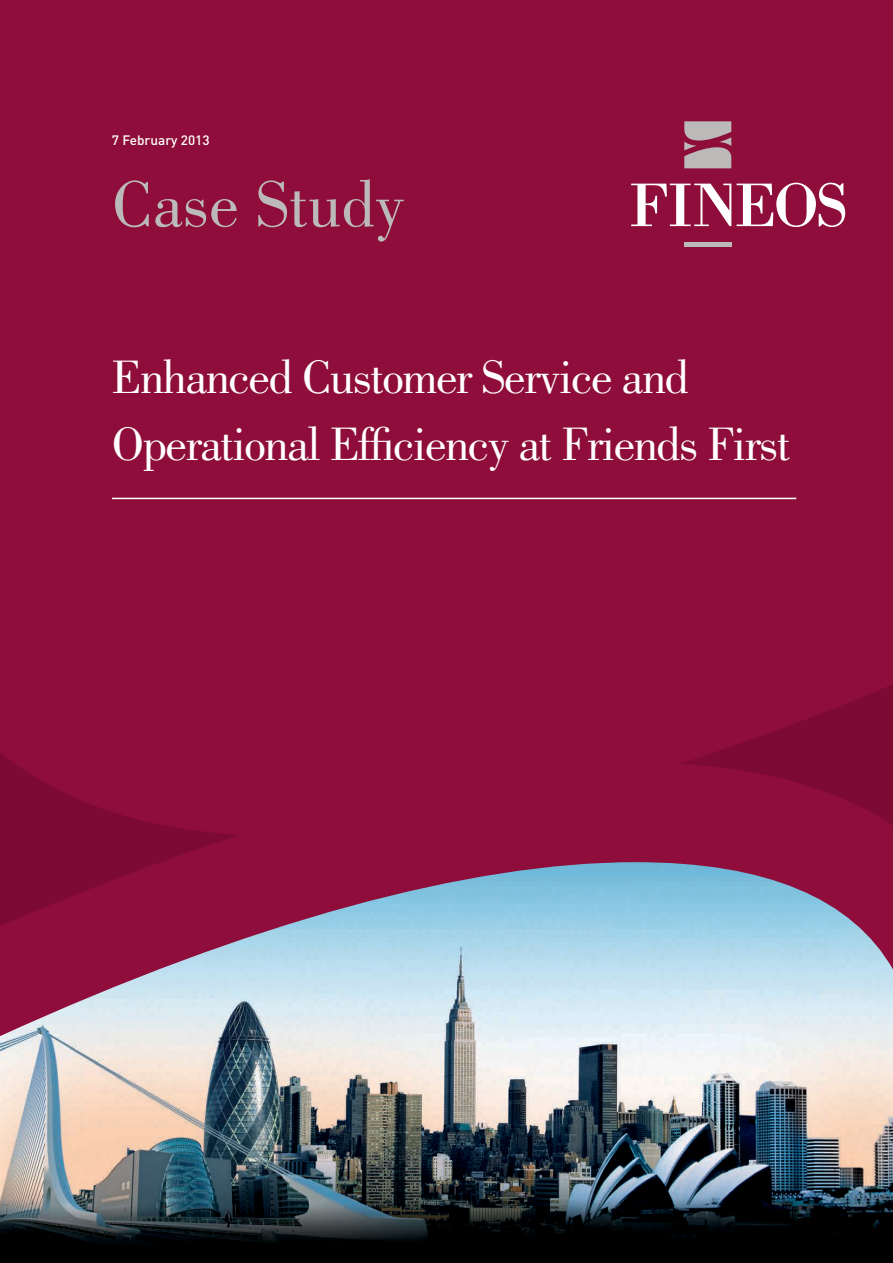
<style>
.page{position:relative;width:893px;height:1263px;background:#8e0d3a}
.page>*{position:absolute;margin:0;border:0;box-sizing:border-box;transform-origin:0 0}
.t1{font:67.2px "Bodoni";color:#bcb9b9}
.t2{font:48.45px/67.2px "Bodoni";letter-spacing:-.03em;color:#fff}
.t3{font:500 13.5px "DIN";color:#fff}
</style>
<div class="page">
<svg style="left:631px;top:184px;width:100px;height:42px"></svg>
<svg style="left:737px;top:183px;width:108px;height:44px"></svg>
<hr style="left:684px;top:242px;width:47px;height:4px;background:#bcb9b9">
<svg style="left:684px;top:121px;width:47px;height:47px"></svg>
<svg style="left:681px;top:685px;width:212px;height:140px"></svg>
<svg style="left:0;top:753px;width:239px;height:109px"></svg>
<img style="left:0;top:862px;width:893px;height:401px">
<hr style="left:112px;top:498px;width:684px;height:1px;background:#fff">
<p class="t3" style="left:112px;top:131px;width:99px">7 February 2013</p>
<h1 class="t1" style="left:112px;top:167px;width:295px">Case Study</h1>
<p class="t2" style="left:112px;top:344px;width:680px">Enhanced Customer Service and<br>Operational Efficiency at Friends First</p>
</div>
